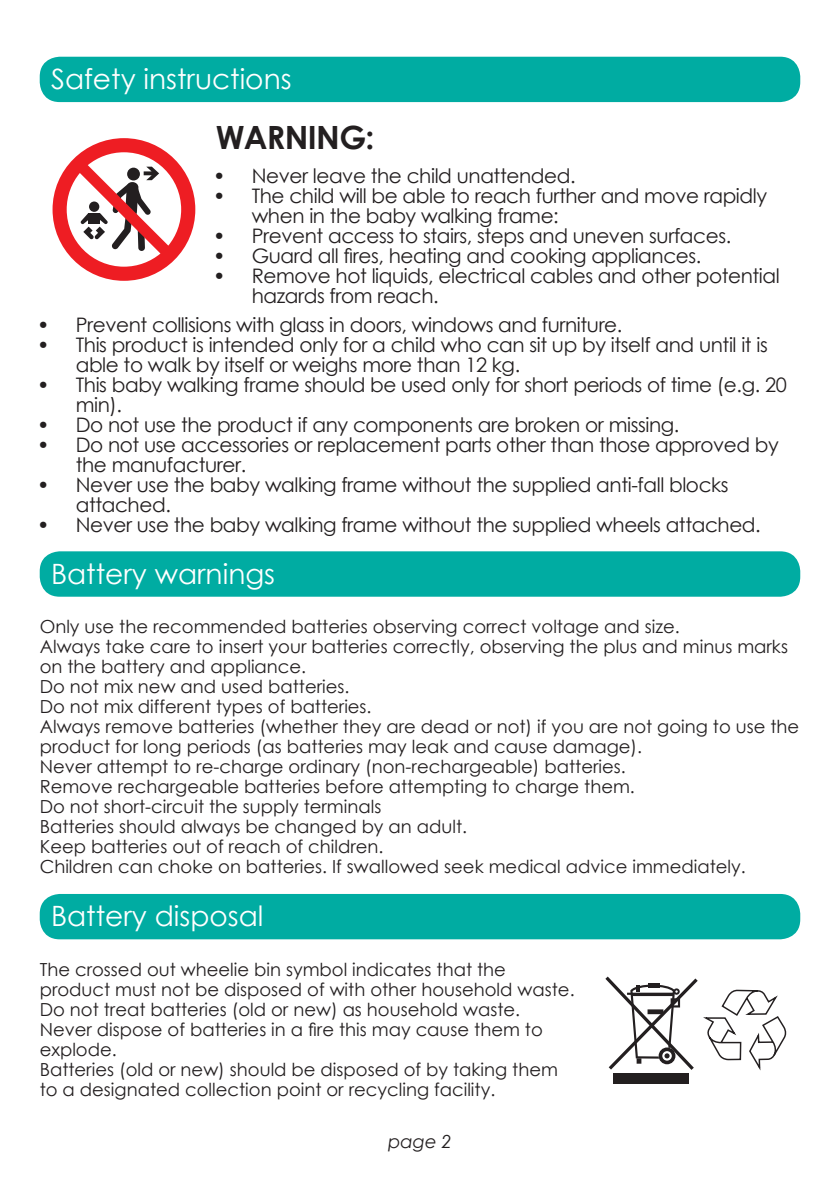
<style>
.page{position:relative;width:840px;height:1191px;background:#fff}
.page>*{position:absolute;margin:0;border:0;box-sizing:border-box;transform-origin:0 0}
.Body_text_9pt{font:700 32px "Century Gothic";letter-spacing:-.02em;color:#231f20}
.Body_text_CG_9pt{font:28px "Century Gothic";color:#fff}
.Body_text_9pt-2{font:20px/20px "Century Gothic";letter-spacing:-.02em;color:#231f20}
.Body_text_CG_9pt-2{font:18px/20px "Century Gothic";color:#231f20}
.Body_text_CG_9pt-3{font:italic 18px "Century Gothic";color:#231f20}
.s1{font-family:"Helvetica"}
</style>
<div class="page">
<div style="left:40px;top:57px;width:759px;height:45px;background:#00aca2;border-radius:20px"></div>
<div style="left:40px;top:894px;width:759px;height:45px;background:#00aca2;border-radius:20px"></div>
<div style="left:40px;top:551px;width:759px;height:45px;background:#00aca2;border-radius:20px"></div>
<svg style="left:52px;top:138px;width:143px;height:143px"></svg>
<div style="left:612px;top:1073px;width:75px;height:10px;background:#231f20"></div>
<svg style="left:605px;top:976px;width:180px;height:95px"></svg>
<p class="Body_text_CG_9pt" style="left:51px;top:59px;width:242px">Safety instructions</p>
<p class="Body_text_9pt" style="left:215px;top:113px;width:160px">WARNING:</p>
<p class="Body_text_9pt-2" style="left:215px;top:165px;width:361px"><span class="s1">•</span> Never leave the child unattended.</p>
<p class="Body_text_9pt-2" style="left:251px;top:185px;width:516px;text-indent:-36px"><span class="s1">•</span> The child will be able to reach further and move rapidly when in the baby walking frame:</p>
<p class="Body_text_9pt-2" style="left:215px;top:225px;width:517px"><span class="s1">•</span> Prevent access to stairs, steps and uneven surfaces.</p>
<p class="Body_text_9pt-2" style="left:215px;top:245px;width:487px"><span class="s1">•</span> Guard all fires, heating and cooking appliances.</p>
<p class="Body_text_9pt-2" style="left:251px;top:265px;width:529px;text-indent:-36px"><span class="s1">•</span> Remove hot liquids, electrical cables and other potential hazards from reach.</p>
<p class="Body_text_9pt-2" style="left:40px;top:315px;width:584px"><span class="s1">•</span> Prevent collisions with glass in doors, windows and furniture.</p>
<p class="Body_text_9pt-2" style="left:76px;top:335px;width:693px;text-indent:-36px"><span class="s1">•</span> This product is intended only for a child who can sit up by itself and until it is able to walk by itself or weighs more than 12 kg.</p>
<p class="Body_text_9pt-2" style="left:76px;top:375px;width:712px;text-indent:-36px"><span class="s1">•</span> This baby walking frame should be used only for short periods of time (e.g. 20 min).</p>
<p class="Body_text_9pt-2" style="left:40px;top:415px;width:641px"><span class="s1">•</span> Do not use the product if any components are broken or missing.</p>
<p class="Body_text_9pt-2" style="left:76px;top:435px;width:704px;text-indent:-36px"><span class="s1">•</span> Do not use accessories or replacement parts other than those approved by the manufacturer.</p>
<p class="Body_text_9pt-2" style="left:76px;top:475px;width:654px;text-indent:-36px"><span class="s1">•</span> Never use the baby walking frame without the supplied anti-fall blocks attached.</p>
<p class="Body_text_9pt-2" style="left:40px;top:515px;width:722px"><span class="s1">•</span> Never use the baby walking frame without the supplied wheels attached.</p>
<p class="Body_text_CG_9pt" style="left:51px;top:554px;width:225px">Battery warnings</p>
<p class="Body_text_CG_9pt-2" style="left:40px;top:616px;width:641px">Only use the recommended batteries observing correct voltage and size.</p>
<p class="Body_text_CG_9pt-2" style="left:40px;top:636px;width:749px">Always take care to insert your batteries correctly, observing the plus and minus marks on the battery and appliance.</p>
<p class="Body_text_CG_9pt-2" style="left:40px;top:676px;width:311px">Do not mix new and used batteries.</p>
<p class="Body_text_CG_9pt-2" style="left:40px;top:696px;width:333px">Do not mix different types of batteries.</p>
<p class="Body_text_CG_9pt-2" style="left:40px;top:716px;width:760px">Always remove batteries (whether they are dead or not) if you are not going to use the product for long periods (as batteries may leak and cause damage).</p>
<p class="Body_text_CG_9pt-2" style="left:40px;top:756px;width:587px">Never attempt to re-charge ordinary (non-rechargeable) batteries.</p>
<p class="Body_text_CG_9pt-2" style="left:40px;top:776px;width:596px">Remove rechargeable batteries before attempting to charge them.</p>
<p class="Body_text_CG_9pt-2" style="left:40px;top:796px;width:343px">Do not short-circuit the supply terminals</p>
<p class="Body_text_CG_9pt-2" style="left:40px;top:816px;width:429px">Batteries should always be changed by an adult.</p>
<p class="Body_text_CG_9pt-2" style="left:40px;top:836px;width:345px">Keep batteries out of reach of children.</p>
<p class="Body_text_CG_9pt-2" style="left:40px;top:856px;width:707px">Children can choke on batteries. If swallowed seek medical advice immediately.</p>
<p class="Body_text_CG_9pt" style="left:51px;top:896px;width:214px">Battery disposal</p>
<p class="Body_text_CG_9pt-2" style="left:40px;top:958px;width:536px">The crossed out wheelie bin symbol indicates that the product must not be disposed of with other household waste.</p>
<p class="Body_text_CG_9pt-2" style="left:40px;top:998px;width:481px">Do not treat batteries (old or new) as household waste.</p>
<p class="Body_text_CG_9pt-2" style="left:40px;top:1018px;width:504px">Never dispose of batteries in a fire this may cause them to explode.</p>
<p class="Body_text_CG_9pt-2" style="left:40px;top:1058px;width:519px">Batteries (old or new) should be disposed of by taking them to a designated collection point or recycling facility.</p>
<p class="Body_text_CG_9pt-3" style="left:388px;top:1128px;width:65px">page 2</p>
</div>
